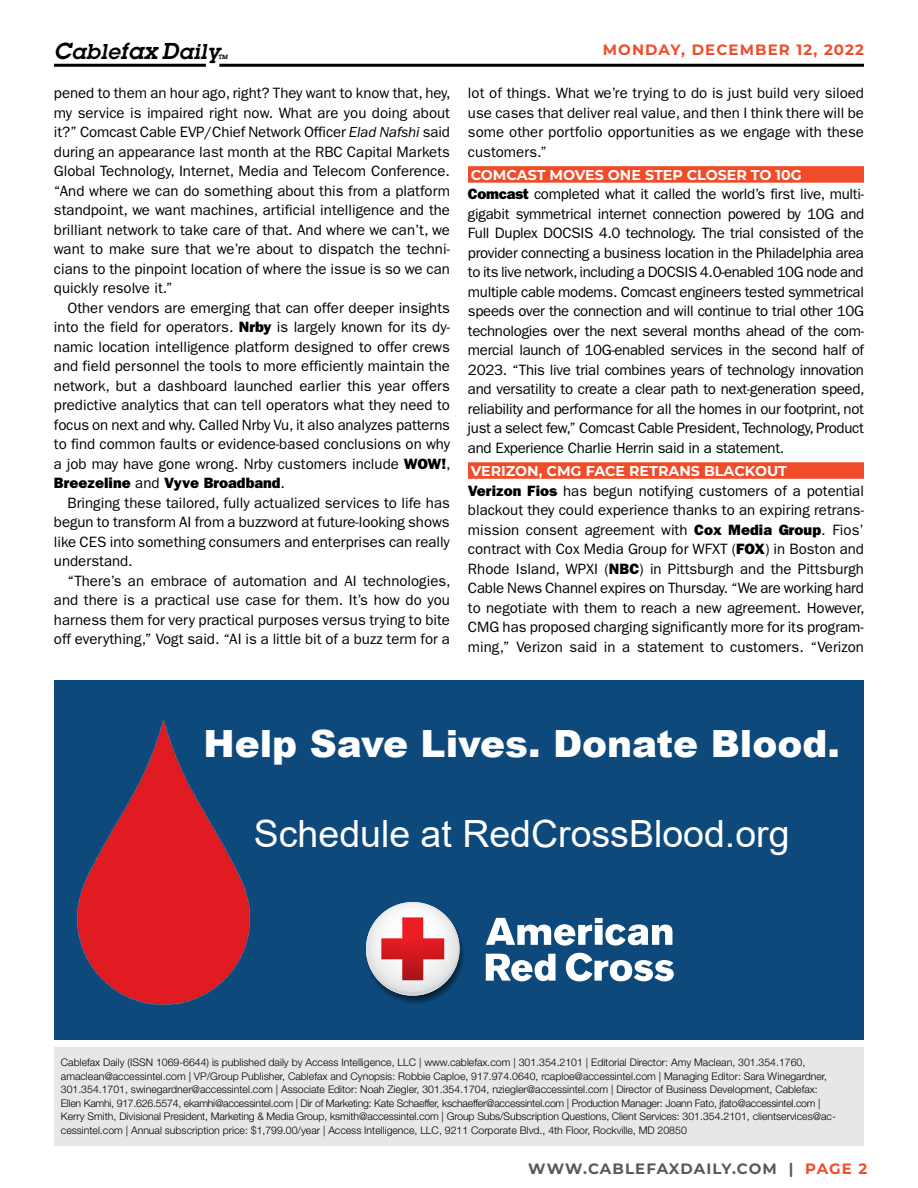
<style>
.page{position:relative;width:918px;height:1188px;background:#fff}
.page>*{position:absolute;margin:0;border:0;box-sizing:border-box;transform-origin:0 0}
.t1{font:37.5px "Arial";color:#fff}
.t2{font:900 37.5px "Arial";color:#fff}
.t3{font:italic 600 21px "Lubalin Graph Std";letter-spacing:.03em;color:#000}
.t4{font:15px/19.5px "ITC Franklin Gothic Std";color:#000;text-align:justify}
.t5{font:700 15px "Montserrat";letter-spacing:.075em;color:#58595b}
.t6{font:15px "ITC Franklin Gothic Std Hvy";color:#000}
.t7{font:700 15px "Montserrat";letter-spacing:.075em;color:#f04c2a}
.t8{font:700 14.25px "Montserrat";color:#fff}
.t9{font:300 10.5px/13.5px "Helvetica Neue LT Std";color:#000}
.t10{font:italic 600 6px "Lubalin Graph Std";color:#000}
.s1{font-size:22.5px}
.s2{font-style:italic}
.s3{font-family:"ITC Franklin Gothic Std Hvy"}
.s4{font-family:"ITC Franklin Gothic Std"}
.s5{color:#f04c2a}
</style>
<div class="page">
<hr style="left:219px;top:64px;width:645px;height:3px;background:#000">
<hr style="left:54px;top:64px;width:152px;height:3px;background:#000">
<div style="left:54px;top:1047px;width:810px;height:98px;background:#e6e7e8"></div>
<div style="left:54px;top:680px;width:810px;height:360px;background:#0d497b"></div>
<svg style="left:366px;top:902px;width:98px;height:102px"></svg>
<svg style="left:486px;top:918px;width:186px;height:28px"></svg>
<svg style="left:486px;top:954px;width:70px;height:27px"></svg>
<svg style="left:566px;top:953px;width:108px;height:28px"></svg>
<img style="left:77px;top:720px;width:173px;height:285px">
<div style="left:468px;top:166px;width:396px;height:17px;background:#f04c2a"></div>
<div style="left:468px;top:462px;width:396px;height:17px;background:#f04c2a"></div>
<h2 class="t3" style="left:54px;top:38px;width:167px"><span class="s1">C</span>able<span class="s1">fax D</span>aily</h2>
<p class="t10" style="left:218px;top:53px;width:11px">TM</p>
<p class="t7" style="left:603px;top:39px;width:263px">MONDAY, DECEMBER 12, 2022</p>
<p class="t4" style="left:54px;top:84px;width:398px">pened to them an hour ago, right? They want to know that, hey, my service is impaired right now. What are you doing about it?” Comcast Cable EVP/Chief Network Officer <span class="s2">Elad Nafshi</span> said during an appearance last month at the RBC Capital Markets Global Technology, Internet, Media and Telecom Conference. “And where we can do something about this from a platform standpoint, we want machines, artificial intelligence and the brilliant network to take care of that. And where we can’t, we want to make sure that we’re about to dispatch the techni&shy;cians to the pinpoint location of where the issue is so we can quickly resolve it.”</p>
<p class="t4" style="left:54px;top:298px;width:398px;text-indent:14px">Other vendors are emerging that can offer deeper insights into the field for operators. <span class="s3">Nrby</span> is largely known for its dy&shy;namic location intelligence platform designed to offer crews and field personnel the tools to more efficiently maintain the network, but a dashboard launched earlier this year offers predictive analytics that can tell operators what they need to focus on next and why. Called Nrby Vu, it also analyzes patterns to find common faults or evidence-based conclusions on why a job may have gone wrong. Nrby customers include <span class="s3">WOW!</span>,</p>
<p class="t6" style="left:54px;top:474px;width:232px">Breezeline <span class="s4">and</span> Vyve Broadband<span class="s4">.</span></p>
<p class="t4" style="left:54px;top:493px;width:397px;text-indent:14px">Bringing these tailored, fully actualized services to life has begun to transform AI from a buzzword at future-looking shows like CES into something consumers and enterprises can really understand.</p>
<p class="t4" style="left:54px;top:571px;width:398px;text-indent:14px">“There’s an embrace of automation and AI technologies, and there is a practical use case for them. It’s how do you harness them for very practical purposes versus trying to bite off everything,” Vogt said. “AI is a little bit of a buzz term for a</p>
<p class="t4" style="left:468px;top:84px;width:398px">lot of things. What we’re trying to do is just build very siloed use cases that deliver real value, and then I think there will be some other portfolio opportunities as we engage with these customers.”</p>
<p class="t8" style="left:471px;top:165px;width:333px">COMCAST MOVES ONE STEP CLOSER TO 10G</p>
<p class="t4" style="left:468px;top:185px;width:398px"><span class="s3">Comcast</span> completed what it called the world’s first live, multi&shy;gigabit symmetrical internet connection powered by 10G and Full Duplex DOCSIS 4.0 technology. The trial consisted of the provider connecting a business location in the Philadelphia area to its live network, including a DOCSIS 4.0-enabled 10G node and multiple cable modems. Comcast engineers tested symmetrical speeds over the connection and will continue to trial other 10G technologies over the next several months ahead of the com&shy;mercial launch of 10G-enabled services in the second half of 2023. “This live trial combines years of technology innovation and versatility to create a clear path to next-generation speed, reliability and performance for all the homes in our footprint, not just a select few,” Comcast Cable President, Technology, Product and Experience Charlie Herrin said in a statement.</p>
<p class="t8" style="left:471px;top:461px;width:318px">VERIZON, CMG FACE RETRANS BLACKOUT</p>
<p class="t4" style="left:468px;top:481px;width:398px"><span class="s3">Verizon Fios</span> has begun notifying customers of a potential blackout they could experience thanks to an expiring retrans&shy;mission consent agreement with <span class="s3">Cox Media Group</span>. Fios’ contract with Cox Media Group for WFXT (<span class="s3">FOX</span>) in Boston and Rhode Island, WPXI (<span class="s3">NBC</span>) in Pittsburgh and the Pittsburgh Cable News Channel expires on Thursday. “We are working hard to negotiate with them to reach a new agreement. However, CMG has proposed charging significantly more for its program&shy;ming,” Verizon said in a statement to customers. “Verizon</p>
<h1 class="t2" style="left:204px;top:716px;width:638px">Help Save Lives. Donate Blood.</h1>
<h1 class="t1" style="left:254px;top:808px;width:537px">Schedule at RedCrossBlood.org</h1>
<p class="t9" style="left:61px;top:1055px;width:777px">Cablefax Daily (ISSN 1069-6644) is published daily by Access Intelligence, LLC | www.cablefax.com | 301.354.2101 | Editorial Director: Amy Maclean, 301.354.1760, amaclean@accessintel.com | VP/Group Publisher, Cablefax and Cynopsis: Robbie Caploe, 917.974.0640, rcaploe@accessintel.com | Managing Editor: Sara Winegardner, 301.354.1701, swinegardner@accessintel.com | Associate Editor: Noah Ziegler, 301.354.1704, nziegler@accessintel.com | Director of Business Development, Cablefax:<br>Ellen Kamhi, 917.626.5574, ekamhi@accessintel.com | Dir of Marketing: Kate Schaeffer, kschaeffer@accessintel.com | Production Manager: Joann Fato, jfato@accessintel.com | Kerry Smith, Divisional President, Marketing &amp; Media Group, ksmith@accessintel.com | Group Subs/Subscription Questions, Client Services: 301.354.2101, clientservices@ac&shy;cessintel.com | Annual subscription price: $1,799.00/year | Access Intelligence, LLC, 9211 Corporate Blvd., 4th Floor, Rockville, MD 20850</p>
<p class="t5" style="left:528px;top:1158px;width:341px">WWW.CABLEFAXDAILY.COM | <span class="s5">PAGE 2</span></p>
</div>
